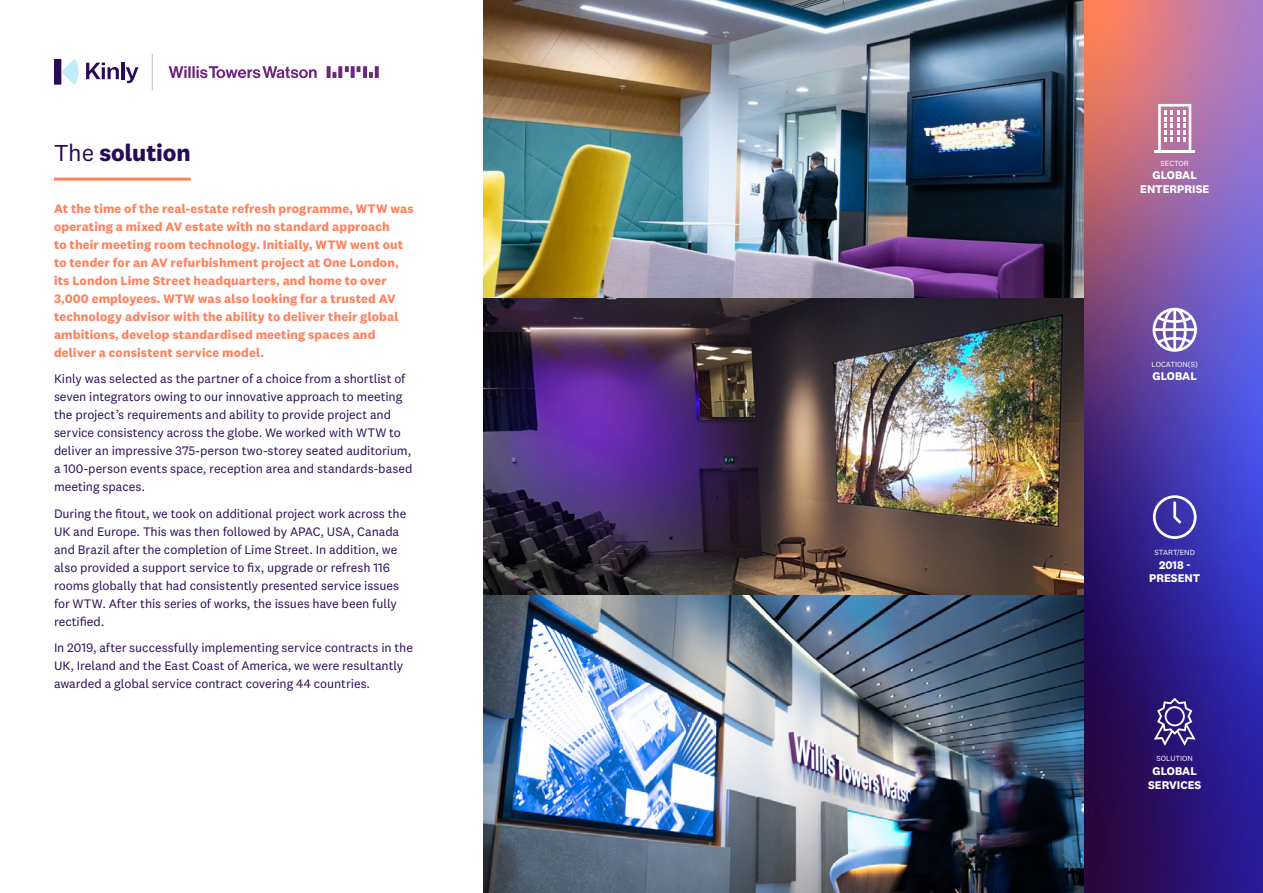
<style>
.page{position:relative;width:1263px;height:893px;background:#fff}
.page>*{position:absolute;margin:0;border:0;box-sizing:border-box;transform-origin:0 0}
.Subheaders_with_Underline{font:700 24px "National 2";letter-spacing:-.005em;color:#280b56}
.Body_Copy{font:12.75px/18px "National 2";letter-spacing:-.005em;color:#280b56}
.Orange_Intro_Text{font:700 12.75px/18px "National 2";letter-spacing:.01em;color:#ff825e}
.t1{font:700 11.55px/14px "National 2";color:#fff;text-align:center}
.t2{font:7.65px "National 2";color:#fff}
.s1{font-weight:400}
</style>
<div class="page">
<hr style="left:152px;top:54px;width:1px;height:36px;background:#beb6cc">
<svg style="left:86px;top:63px;width:33px;height:16px"></svg>
<hr style="left:121px;top:62px;width:3px;height:17px;background:#280b56">
<svg style="left:126px;top:67px;width:12px;height:16px"></svg>
<div style="left:54px;top:59px;width:7px;height:26px;background:#280b56"></div>
<svg style="left:61px;top:59px;width:18px;height:26px"></svg>
<svg style="left:169px;top:66px;width:210px;height:12px"></svg>
<img style="left:484px;top:298px;width:600px;height:297px">
<img style="left:484px;top:595px;width:600px;height:298px">
<img style="left:484px;top:0;width:600px;height:298px">
<img style="left:1084px;top:0;width:179px;height:893px">
<hr style="left:54px;top:178px;width:137px;height:3px;background:#ff825e">
<svg style="left:1152px;top:308px;width:45px;height:44px"></svg>
<hr style="left:1154px;top:150px;width:41px;height:3px;background:#fff">
<svg style="left:1158px;top:104px;width:33px;height:46px"></svg>
<svg style="left:1154px;top:698px;width:42px;height:48px;background:#5d4d99"></svg>
<svg style="left:1153px;top:495px;width:43px;height:44px;background:#645bb8"></svg>
<p class="Subheaders_with_Underline" style="left:54px;top:138px;width:138px"><span class="s1">The</span> solution</p>
<p class="Orange_Intro_Text" style="left:54px;top:199px;width:361px">At the time of the real-estate refresh programme, WTW was operating a mixed AV estate with no standard approach<br>to their meeting room technology. Initially, WTW went out to tender for an AV refurbishment project at One London, its London Lime Street headquarters, and home to over 3,000 employees. WTW was also looking for a trusted AV technology advisor with the ability to deliver their global ambitions, develop standardised meeting spaces and deliver a consistent service model.</p>
<p class="Body_Copy" style="left:54px;top:370px;width:360px">Kinly was selected as the partner of a choice from a shortlist of seven integrators owing to our innovative approach to meeting the project’s requirements and ability to provide project and service consistency across the globe. We worked with WTW to deliver an impressive 375-person two-storey seated auditorium, a 100-person events space, reception area and standards-based meeting spaces.</p>
<p class="Body_Copy" style="left:54px;top:504px;width:354px">During the fitout, we took on additional project work across the UK and Europe. This was then followed by APAC, USA, Canada and Brazil after the completion of Lime Street. In addition, we also provided a support service to fix, upgrade or refresh 116 rooms globally that had consistently presented service issues for WTW. After this series of works, the issues have been fully rectified.</p>
<p class="Body_Copy" style="left:54px;top:639px;width:361px">In 2019, after successfully implementing service contracts in the<br>UK, Ireland and the East Coast of America, we were resultantly awarded a global service contract covering 44 countries.</p>
<p class="t2" style="left:1160px;top:159px;width:30px">SECTOR</p>
<p class="t1" style="left:1140px;top:168px;width:71px">GLOBAL<br>ENTERPRISE</p>
<p class="t2" style="left:1152px;top:360px;width:48px">LOCATION(S)</p>
<p class="t1" style="left:1152px;top:369px;width:46px">GLOBAL</p>
<p class="t2" style="left:1154px;top:548px;width:42px">START/END</p>
<p class="t1" style="left:1149px;top:557px;width:53px">2018 -<br>PRESENT</p>
<p class="t2" style="left:1156px;top:754px;width:38px">SOLUTION</p>
<p class="t1" style="left:1148px;top:764px;width:55px">GLOBAL<br>SERVICES</p>
</div>
